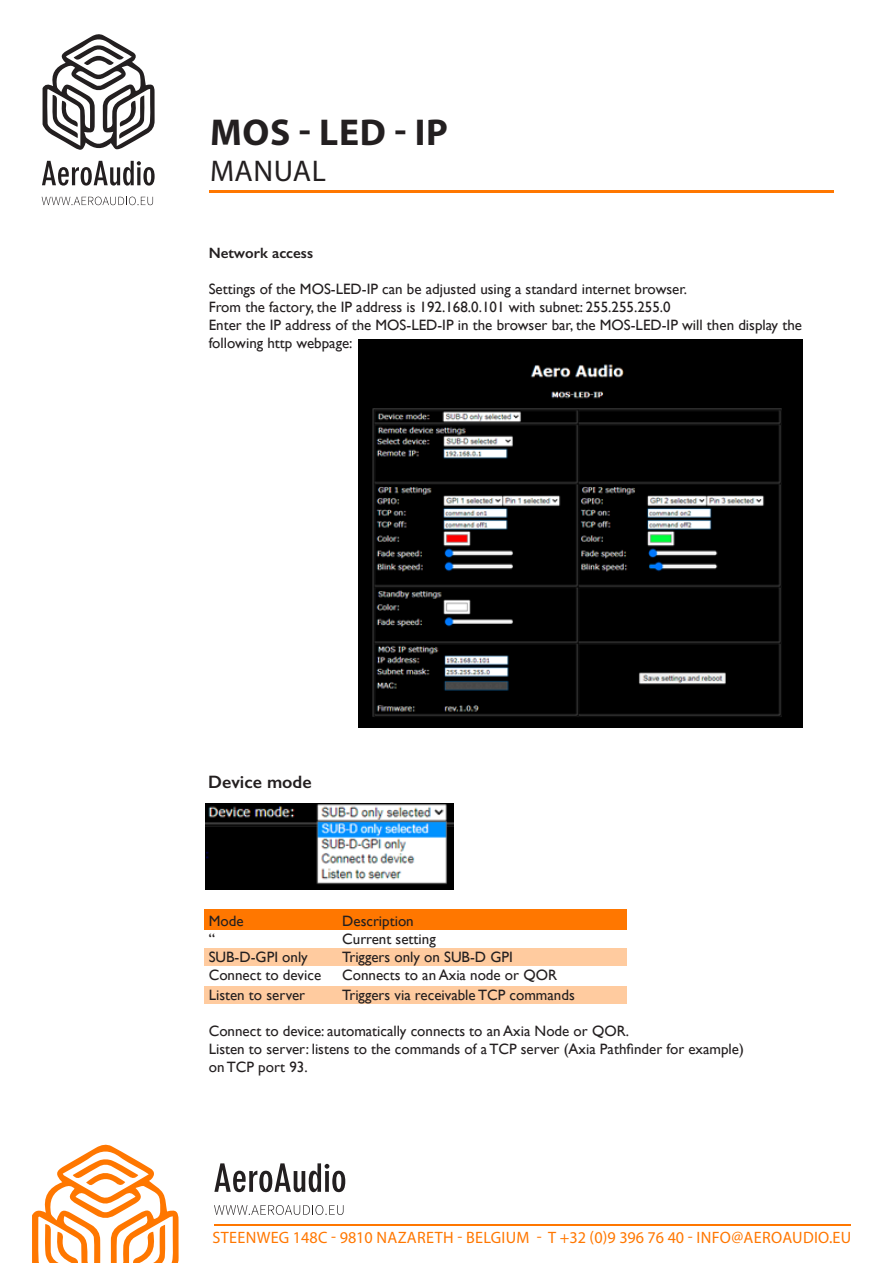
<style>
.page{position:relative;width:893px;height:1263px;background:#fff}
.page>*{position:absolute;margin:0;border:0;box-sizing:border-box;transform-origin:0 0}
.t1{font:700 37.5px "Myriad Pro";letter-spacing:.02em;color:#231f20}
.t2{font:30px "Myriad Pro";letter-spacing:.02em;color:#231f20}
.t3{font:600 18px "Gill Sans";color:#231f20}
.t4{font:16.5px "Myriad Pro";letter-spacing:.02em;color:#f70}
.t5{font:15px "Gill Sans";color:#231f20}
.t6{font:600 15px "Gill Sans";color:#231f20}
</style>
<div class="page">
<div style="left:204px;top:948px;width:423px;height:18px;background:#ffcb9f"></div>
<div style="left:204px;top:987px;width:423px;height:17px;background:#ffcb9f"></div>
<div style="left:204px;top:909px;width:423px;height:21px;background:#f70"></div>
<hr style="left:209px;top:190px;width:624px;height:3px;background:#f70">
<svg style="left:43px;top:34px;width:112px;height:116px"></svg>
<svg style="left:42px;top:161px;width:113px;height:25px"></svg>
<svg style="left:42px;top:197px;width:111px;height:8px"></svg>
<hr style="left:214px;top:1224px;width:636px;height:1px;background:#f70">
<svg style="left:214px;top:1163px;width:131px;height:29px"></svg>
<svg style="left:214px;top:1205px;width:129px;height:10px"></svg>
<svg style="left:32px;top:1144px;width:147px;height:119px"></svg>
<img style="left:359px;top:340px;width:444px;height:388px">
<img style="left:206px;top:804px;width:248px;height:85px">
<p class="t1" style="left:210px;top:108px;width:239px">MOS - LED - IP</p>
<p class="t2" style="left:210px;top:152px;width:117px">MANUAL</p>
<p class="t6" style="left:209px;top:243px;width:106px">Network access</p>
<p class="t5" style="left:209px;top:280px;width:480px">Settings of the MOS-LED-IP can be adjusted using a standard internet browser.</p>
<p class="t5" style="left:209px;top:298px;width:463px">From the factory, the IP address is 192.168.0.101 with subnet: 255.255.255.0</p>
<p class="t5" style="left:209px;top:316px;width:595px">Enter the IP address of the MOS-LED-IP in the browser bar, the MOS-LED-IP will then display the</p>
<p class="t5" style="left:209px;top:334px;width:145px">following http webpage:</p>
<p class="t3" style="left:208px;top:770px;width:105px">Device mode</p>
<p class="t5" style="left:209px;top:912px;width:36px">Mode</p>
<p class="t5" style="left:342px;top:912px;width:73px">Description</p>
<p class="t5" style="left:209px;top:930px;width:8px">“</p>
<p class="t5" style="left:342px;top:930px;width:95px">Current setting</p>
<p class="t5" style="left:209px;top:948px;width:101px">SUB-D-GPI only</p>
<p class="t5" style="left:342px;top:948px;width:172px">Triggers only on SUB-D GPI</p>
<p class="t5" style="left:209px;top:966px;width:114px">Connect to device</p>
<p class="t5" style="left:342px;top:966px;width:216px">Connects to an Axia node or QOR</p>
<p class="t5" style="left:209px;top:986px;width:98px">Listen to server</p>
<p class="t5" style="left:342px;top:986px;width:234px">Triggers via receivable TCP commands</p>
<p class="t5" style="left:209px;top:1022px;width:422px">Connect to device: automatically connects to an Axia Node or QOR.</p>
<p class="t5" style="left:209px;top:1040px;width:537px">Listen to server: listens to the commands of a TCP server (Axia Pathfinder for example)</p>
<p class="t5" style="left:209px;top:1058px;width:101px">on TCP port 93.</p>
<p class="t4" style="left:212px;top:1227px;width:640px">STEENWEG 148C - 9810 NAZARETH - BELGIUM - T +32 (0)9 396 76 40 - INFO@AEROAUDIO.EU</p>
</div>
